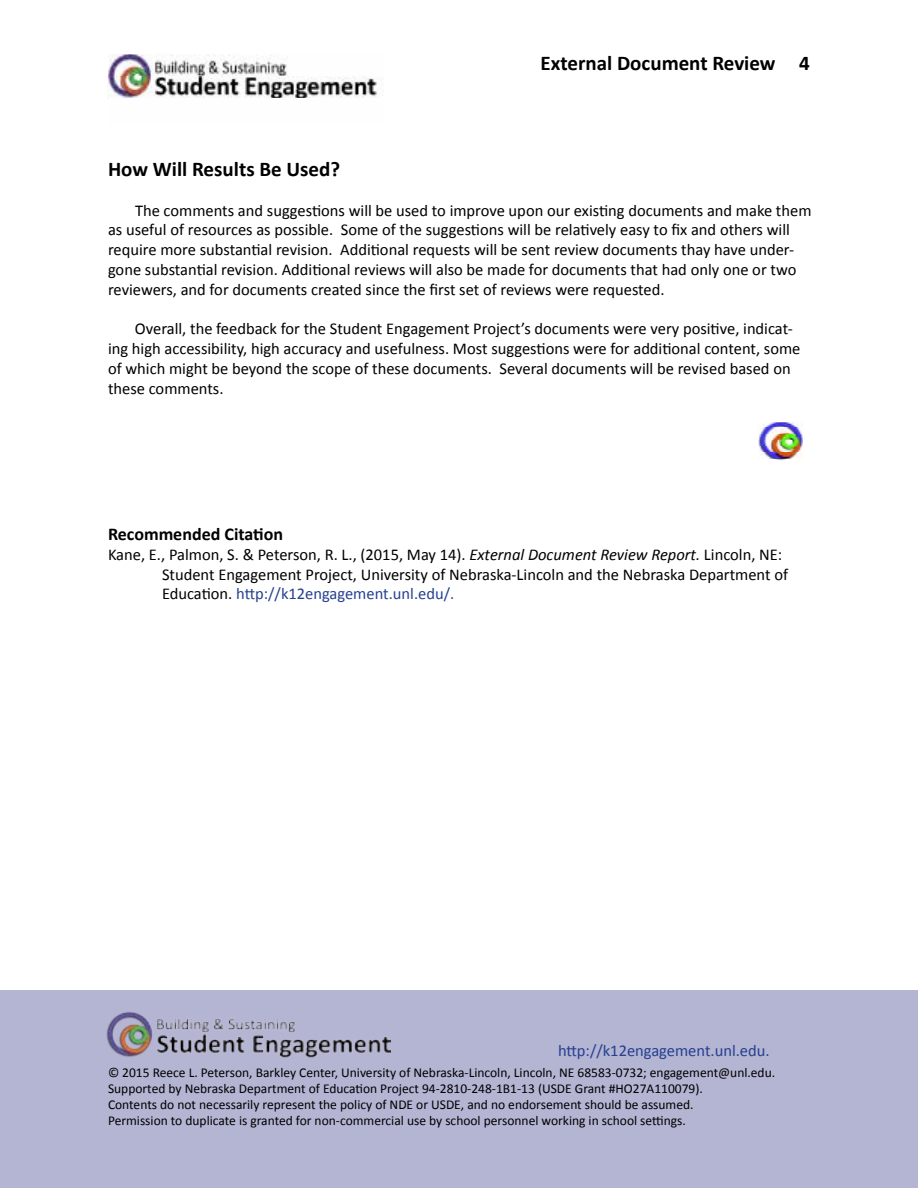
<style>
.page{position:relative;width:918px;height:1188px;background:#fff}
.page>*{position:absolute;margin:0;border:0;box-sizing:border-box;transform-origin:0 0}
.t1{font:700 21px "Calibri";color:#000}
.t2{font:700 18px "Calibri";color:#000}
.t3{font:16.5px/19.8px "Calibri";color:#000}
.t4{font:16.5px "Calibri";color:#25408f}
.t5{font:13.5px/16.2px "Calibri";color:#000}
.s1{font-style:italic}
.s2{color:#25408f}
</style>
<div class="page">
<img style="left:108px;top:54px;width:269px;height:44px">
<div style="left:0;top:990px;width:918px;height:198px;background:#b4b4d3"></div>
<img style="left:106px;top:1012px;width:284px;height:46px">
<img style="left:758px;top:423px;width:44px;height:37px">
<p class="t1" style="left:541px;top:49px;width:271px">External Document Review 4</p>
<p class="t1" style="left:108px;top:156px;width:234px">How Will Results Be Used?</p>
<p class="t3" style="left:108px;top:200px;width:705px;text-indent:27px">The comments and suggestions will be used to improve upon our existing documents and make them as useful of resources as possible. Some of the suggestions will be relatively easy to fix and others will require more substantial revision. Additional requests will be sent review documents thay have under&shy;gone substantial revision. Additional reviews will also be made for documents that had only one or two reviewers, and for documents created since the first set of reviews were requested.</p>
<p class="t3" style="left:108px;top:319px;width:694px;text-indent:27px">Overall, the feedback for the Student Engagement Project’s documents were very positive, indicat&shy;ing high accessibility, high accuracy and usefulness. Most suggestions were for additional content, some of which might be beyond the scope of these documents. Several documents will be revised based on these comments.</p>
<p class="t2" style="left:108px;top:523px;width:177px">Recommended Citation</p>
<p class="t3" style="left:162px;top:544px;width:628px;text-indent:-54px">Kane, E., Palmon, S. &amp; Peterson, R. L., (2015, May 14). <span class="s1">External Document Review Report.</span> Lincoln, NE:<br>Student Engagement Project, University of Nebraska-Lincoln and the Nebraska Department of<br>Education. <span class="s2">http://k12engagement.unl.edu/.</span></p>
<p class="t4" style="left:558px;top:1040px;width:213px">http://k12engagement.unl.edu.</p>
<p class="t5" style="left:108px;top:1064px;width:669px">© 2015 Reece L. Peterson, Barkley Center, University of Nebraska-Lincoln, Lincoln, NE 68583-0732; engagement@unl.edu.<br>Supported by Nebraska Department of Education Project 94-2810-248-1B1-13 (USDE Grant #HO27A110079).<br>Contents do not necessarily represent the policy of NDE or USDE, and no endorsement should be assumed.<br>Permission to duplicate is granted for non-commercial use by school personnel working in school settings.</p>
</div>
